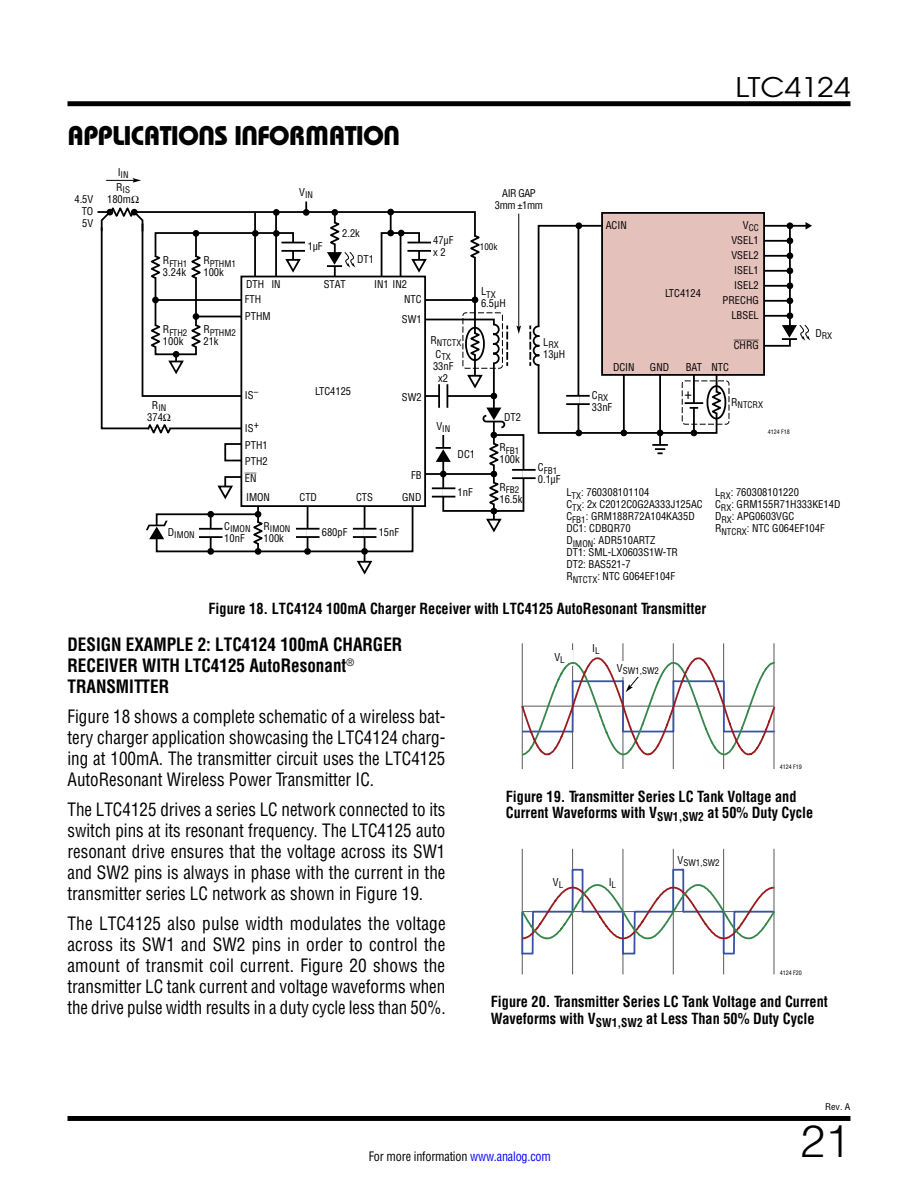
<style>
.page{position:relative;width:918px;height:1188px;background:#fff}
.page>*{position:absolute;margin:0;border:0;box-sizing:border-box;transform-origin:0 0}
.t1{font:300 45px "Helvetica";color:#000}
.t2{font:27px "Linear Bauhaus";letter-spacing:-.02em;color:#000}
.t3{font:27px "Avant Garde";color:#000;scale:1.1 1}
.t4{font:18px/21px "Linear Helv Cond";color:#000;text-align:justify;scale:.95 1}
.t5{font:18px/21px "Linear Helv Cond";color:#000;text-align:justify;scale:.96 1}
.t6{font:700 18px/21px "Linear Helv Cond";color:#000;scale:.95 1}
.t7{font:700 15px "Linear Helv Cond";color:#000;scale:.95 1}
.t8{font:15px "Linear Helv Cond";color:#000}
.t9{font:12.75px "Linear Helv Cond";letter-spacing:-.015em;color:#000;scale:.95 1}
.t10{font:10.5px/12px "Linear Helv Cond";color:#000}
.t11{font:10.5px/12px "Linear Helv Cond";letter-spacing:-.04em;color:#000;text-align:center}
.t12{font:10.5px "Linear Helv Cond Ovr";color:#000}
.t13{font:9px "Linear Helv Cond";color:#000}
.t14{font:9px "Linear Helv Cond";color:#000;scale:1.1 1}
.t15{font:6px "Linear Helv Cond";color:#000}
.s1{color:#00f}
</style>
<div class="page">
<div style="left:68px;top:1116px;width:782px;height:5px;background:#000"></div>
<div style="left:68px;top:101px;width:782px;height:5px;background:#000"></div>
<hr style="left:364px;top:505px;width:1px;height:63px;background:#000">
<div style="left:602px;top:213px;width:162px;height:162px;background:#e5c1bc"></div>
<div style="left:255px;top:548px;width:6px;height:7px;background:#000;border-radius:50%"></div>
<svg style="left:357px;top:561px;width:15px;height:14px"></svg>
<svg style="left:763px;top:222px;width:49px;height:126px"></svg>
<div style="left:707px;top:385px;width:19px;height:34px;border:2px solid #000;border-radius:50%"></div>
<div style="left:682px;top:381px;width:47px;height:44px;border:1px dashed #000;border-radius:3px"></div>
<svg style="left:106px;top:178px;width:35px;height:5px"></svg>
<svg style="left:100px;top:202px;width:625px;height:351px"></svg>
<hr style="left:774px;top:643px;width:1px;height:126px;background:#58595b">
<hr style="left:723px;top:643px;width:1px;height:126px;background:#58595b">
<hr style="left:623px;top:643px;width:1px;height:126px;background:#58595b">
<hr style="left:522px;top:643px;width:1px;height:126px;background:#58595b">
<hr style="left:673px;top:643px;width:1px;height:126px;background:#58595b">
<hr style="left:572px;top:643px;width:1px;height:126px;background:#58595b">
<svg style="left:521px;top:656px;width:255px;height:103px"></svg>
<svg style="left:521px;top:849px;width:254px;height:126px"></svg>
<h2 class="t2" style="left:68px;top:119px;width:334px">APPLICATIONS INFORMATION</h2>
<p class="t10" style="left:82px;top:193px;width:13px;text-align:justify;text-indent:-7px">4.5V TO 5V</p>
<p class="t13" style="left:118px;top:169px;width:12px"><sup>I</sup>IN</p>
<p class="t13" style="left:116px;top:185px;width:15px"><sup>R</sup>IS</p>
<p class="t10" style="left:107px;top:193px;width:33px">180mΩ</p>
<p class="t13" style="left:163px;top:258px;width:26px"><sup>R</sup>FTH1</p>
<p class="t10" style="left:163px;top:267px;width:25px">3.24k</p>
<p class="t13" style="left:163px;top:327px;width:26px"><sup>R</sup>FTH2</p>
<p class="t10" style="left:163px;top:336px;width:22px">100k</p>
<p class="t13" style="left:299px;top:189px;width:15px"><sup>V</sup>IN</p>
<p class="t13" style="left:203px;top:258px;width:34px"><sup>R</sup>PTHM1</p>
<p class="t10" style="left:203px;top:267px;width:22px">100k</p>
<p class="t13" style="left:203px;top:327px;width:34px"><sup>R</sup>PTHM2</p>
<p class="t10" style="left:203px;top:336px;width:17px">21k</p>
<p class="t10" style="left:342px;top:227px;width:19px">2.2k</p>
<p class="t10" style="left:308px;top:240px;width:16px">1µF</p>
<p class="t10" style="left:433px;top:235px;width:22px">47µF x 2</p>
<p class="t10" style="left:357px;top:253px;width:18px">DT1</p>
<p class="t10" style="left:246px;top:278px;width:20px">DTH</p>
<p class="t10" style="left:324px;top:278px;width:24px">STAT</p>
<p class="t10" style="left:374px;top:278px;width:34px">IN1 IN2</p>
<p class="t10" style="left:271px;top:278px;width:11px">IN</p>
<p class="t10" style="left:245px;top:291px;width:27px;line-height:16.5px">FTH<br>PTHM</p>
<p class="t10" style="left:402px;top:290px;width:21px;line-height:19.5px">NTC<br>SW1</p>
<p class="t13" style="left:430px;top:337px;width:32px"><sup>R</sup>NTCTX</p>
<p class="t13" style="left:436px;top:351px;width:17px"><sup>C</sup>TX</p>
<p class="t10" style="left:433px;top:360px;width:22px;text-align:center">33nF x2</p>
<p class="t11" style="left:495px;top:187px;width:50px">AIR GAP<br>3mm ±1mm</p>
<p class="t13" style="left:480px;top:241px;width:19px">100k</p>
<p class="t13" style="left:481px;top:289px;width:16px"><sup>L</sup>TX</p>
<p class="t10" style="left:481px;top:298px;width:26px">6.5µH</p>
<p class="t13" style="left:543px;top:339px;width:17px"><sup>L</sup>RX</p>
<p class="t10" style="left:543px;top:348px;width:24px">13µH</p>
<h2 class="t3" style="left:736px;top:70px;width:106px">LTC4124</h2>
<p class="t10" style="left:606px;top:219px;width:23px">ACIN</p>
<p class="t10" style="left:665px;top:287px;width:37px">LTC4124</p>
<p class="t13" style="left:743px;top:223px;width:17px"><sup>V</sup>CC</p>
<p class="t10" style="left:723px;top:233px;width:38px;line-height:15px;text-align:right">VSEL1<br>VSEL2<br>ISEL1<br>ISEL2<br>PRECHG<br>LBSEL</p>
<p class="t12" style="left:734px;top:339px;width:27px">CHRG</p>
<p class="t13" style="left:815px;top:330px;width:18px"><sup>D</sup>RX</p>
<p class="t10" style="left:613px;top:361px;width:23px">DCIN</p>
<p class="t10" style="left:650px;top:361px;width:21px">GND</p>
<p class="t10" style="left:686px;top:361px;width:45px">BAT NTC</p>
<p class="t13" style="left:152px;top:402px;width:16px"><sup>R</sup>IN</p>
<p class="t10" style="left:147px;top:411px;width:25px">374Ω</p>
<p class="t10" style="left:245px;top:389px;width:15px">IS<sup>–</sup></p>
<p class="t10" style="left:245px;top:420px;width:24px;line-height:16.5px">IS+<br>PTH1<br>PTH2</p>
<p class="t12" style="left:245px;top:471px;width:13px">EN</p>
<p class="t10" style="left:315px;top:385px;width:37px">LTC4125</p>
<p class="t10" style="left:402px;top:391px;width:21px">SW2</p>
<p class="t10" style="left:411px;top:469px;width:12px">FB</p>
<p class="t10" style="left:246px;top:492px;width:25px">IMON</p>
<p class="t10" style="left:300px;top:492px;width:19px">CTD</p>
<p class="t10" style="left:356px;top:492px;width:18px">CTS</p>
<p class="t10" style="left:402px;top:492px;width:21px">GND</p>
<p class="t13" style="left:224px;top:524px;width:28px"><sup>C</sup>IMON</p>
<p class="t10" style="left:224px;top:532px;width:22px">10nF</p>
<p class="t13" style="left:264px;top:524px;width:28px"><sup>R</sup>IMON</p>
<p class="t10" style="left:264px;top:532px;width:22px">100k</p>
<p class="t13" style="left:168px;top:530px;width:28px"><sup>D</sup>IMON</p>
<p class="t10" style="left:322px;top:526px;width:27px">680pF</p>
<p class="t10" style="left:379px;top:526px;width:22px">15nF</p>
<p class="t13" style="left:436px;top:423px;width:15px"><sup>V</sup>IN</p>
<p class="t10" style="left:458px;top:448px;width:19px">DC1</p>
<p class="t10" style="left:458px;top:486px;width:17px">1nF</p>
<p class="t10" style="left:504px;top:411px;width:18px">DT2</p>
<p class="t13" style="left:499px;top:445px;width:21px"><sup>R</sup>FB1</p>
<p class="t10" style="left:499px;top:453px;width:22px">100k</p>
<p class="t13" style="left:499px;top:484px;width:21px"><sup>R</sup>FB2</p>
<p class="t10" style="left:499px;top:493px;width:25px">16.5k</p>
<p class="t13" style="left:538px;top:465px;width:21px"><sup>C</sup>FB1</p>
<p class="t10" style="left:538px;top:473px;width:24px">0.1µF</p>
<p class="t13" style="left:592px;top:392px;width:18px"><sup>C</sup>RX</p>
<p class="t10" style="left:592px;top:401px;width:22px">33nF</p>
<h3 class="t8" style="left:685px;top:384px;width:9px">+</h3>
<p class="t13" style="left:731px;top:399px;width:33px"><sup>R</sup>NTCRX</p>
<p class="t15" style="left:768px;top:428px;width:24px">4124 F18</p>
<p class="t10" style="left:566px;top:486px;width:138px">L<sub>TX</sub>: 760308101104<br>C<sub>TX</sub>: 2x C2012C0G2A333J125AC<br>C<sub>FB1</sub>: GRM188R72A104KA35D<br>DC1: CDBQR70<br>D<sub>IMON</sub>: ADR510ARTZ<br>DT1: SML-LX0603S1W-TR<br>DT2: BAS521-7<br>R<sub>NTCTX</sub>: NTC G064EF104F</p>
<p class="t10" style="left:715px;top:486px;width:127px">L<sub>RX</sub>: 760308101220<br>C<sub>RX</sub>: GRM155R71H333KE14D<br>D<sub>RX</sub>: APG0603VGC<br>R<sub>NTCRX</sub>: NTC G064EF104F</p>
<h3 class="t7" style="left:209px;top:599px;width:526px">Figure 18. LTC4124 100mA Charger Receiver with LTC4125 AutoResonant Transmitter</h3>
<h3 class="t6" style="left:68px;top:634px;width:354px">DESIGN EXAMPLE 2: LTC4124 100mA CHARGER<br>RECEIVER WITH LTC4125 AutoResonant<sup>®<br></sup>TRANSMITTER</h3>
<h3 class="t4" style="left:68px;top:706px;width:399px">Figure 18 shows a complete schematic of a wireless bat&shy;tery charger application showcasing the LTC4124 charg&shy;ing at 100mA. The transmitter circuit uses the LTC4125<br>AutoResonant Wireless Power Transmitter IC.</h3>
<p class="t4" style="left:68px;top:799px;width:399px">The LTC4125 drives a series LC network connected to its switch pins at its resonant frequency. The LTC4125 auto resonant drive ensures that the voltage across its SW1 and SW2 pins is always in phase with the current in the transmitter series LC network as shown in Figure 19.</p>
<p class="t5" style="left:68px;top:913px;width:395px">The LTC4125 also pulse width modulates the voltage across its SW1 and SW2 pins in order to control the amount of transmit coil current. Figure 20 shows the transmitter LC tank current and voltage waveforms when the drive pulse width results in a duty cycle less than 50%.</p>
<p class="t10" style="left:554px;top:651px;width:12px">V<sub>L</sub></p>
<p class="t10" style="left:592px;top:642px;width:9px">I<sub>L</sub></p>
<p class="t13" style="left:617px;top:665px;width:44px"><sup>V</sup>SW1,SW2</p>
<p class="t15" style="left:780px;top:763px;width:24px">4124 F19</p>
<h3 class="t7" style="left:506px;top:787px;width:307px">Figure 19. Transmitter Series LC Tank Voltage and</h3>
<h3 class="t7" style="left:506px;top:804px;width:325px">Current Waveforms with V<sub>SW1,SW2</sub> at 50% Duty Cycle</h3>
<p class="t10" style="left:553px;top:876px;width:12px">V<sub>L</sub></p>
<p class="t10" style="left:609px;top:876px;width:9px">I<sub>L</sub></p>
<p class="t13" style="left:678px;top:858px;width:44px"><sup>V</sup>SW1,SW2</p>
<p class="t15" style="left:780px;top:969px;width:24px">4124 F20</p>
<h3 class="t7" style="left:491px;top:993px;width:356px">Figure 20. Transmitter Series LC Tank Voltage and Current</h3>
<h3 class="t7" style="left:491px;top:1009px;width:342px">Waveforms with V<sub>SW1,SW2</sub> at Less Than 50% Duty Cycle</h3>
<p class="t14" style="left:825px;top:1102px;width:24px">Rev. A</p>
<p class="t9" style="left:369px;top:1148px;width:193px">For more information <span class="s1">www.analog.com</span></p>
<h1 class="t1" style="left:800px;top:1113px;width:52px">21</h1>
</div>
